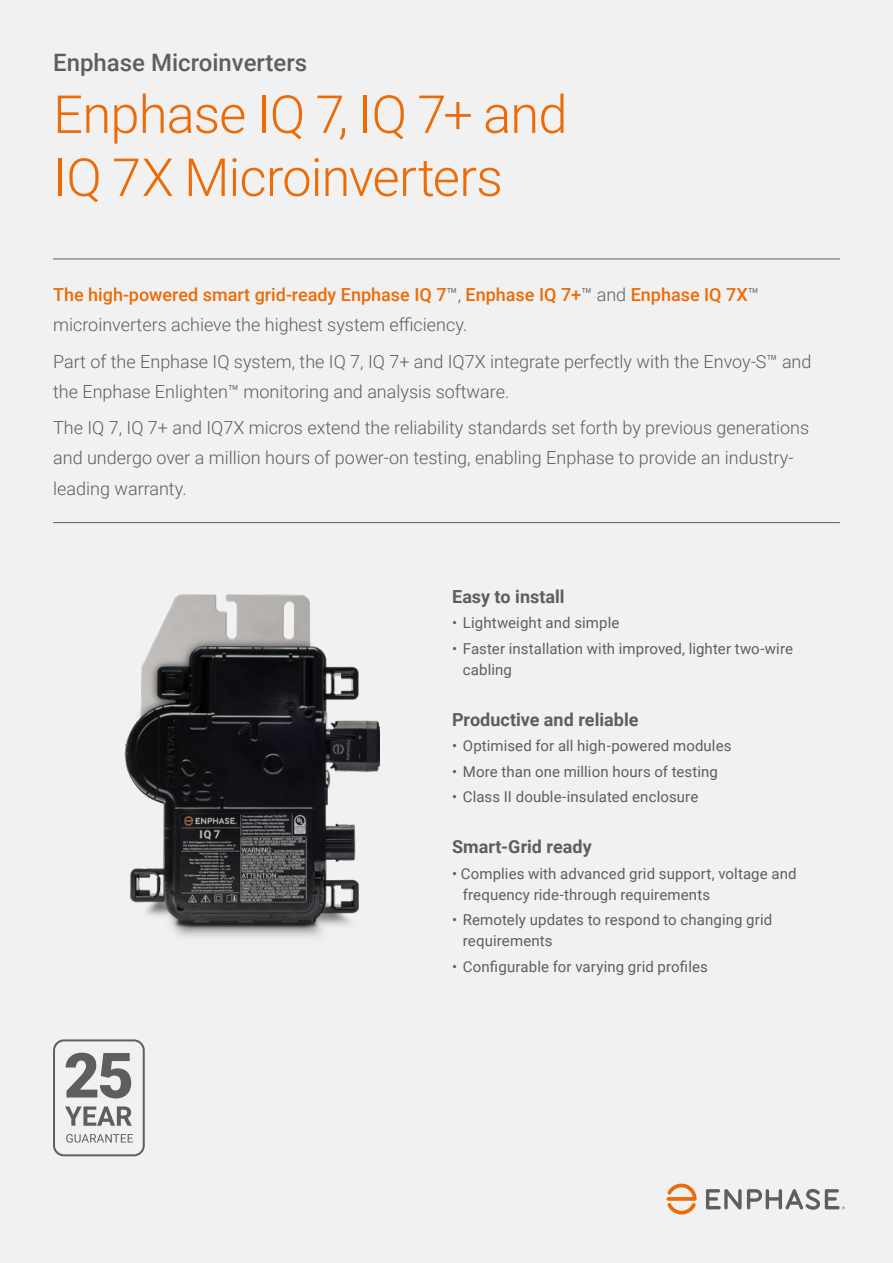
<style>
.page{position:relative;width:893px;height:1263px;background:#f1f1f1}
.page>*{position:absolute;margin:0;border:0;box-sizing:border-box;transform-origin:0 0}
.t1{font:300 52.5px/63px "Roboto";letter-spacing:-.015em;color:#ed6b06}
.t2{font:500 24px "Roboto";color:#5f5e5e}
.t3{font:300 18px/30px "Roboto";color:#5f5e5e}
.t4{font:500 18px/30px "Roboto";color:#ed6b06}
.t5{font:700 18px "Roboto";color:#5f5e5e}
.t6{font:15px/21px "Roboto";letter-spacing:.005em;color:#5f5e5e}
.s1{font-weight:300;color:#5f5e5e}
</style>
<div class="page">
<hr style="left:53px;top:259px;width:787px;height:1px;background:#5f5e5e">
<hr style="left:53px;top:522px;width:787px;height:1px;background:#5f5e5e">
<img style="left:124px;top:594px;width:256px;height:343px">
<svg style="left:53px;top:1039px;width:92px;height:117px"></svg>
<svg style="left:666px;top:1183px;width:31px;height:31px"></svg>
<svg style="left:706px;top:1189px;width:139px;height:21px"></svg>
<h2 class="t2" style="left:53px;top:46px;width:256px">Enphase Microinverters</h2>
<h1 class="t1" style="left:53px;top:81px;width:516px">Enphase IQ 7, IQ 7+ and<br>IQ 7X Microinverters</h1>
<p class="t4" style="left:53px;top:279px;width:707px">The high-powered smart grid-ready Enphase IQ 7<span class="s1">™,</span> Enphase IQ 7+<span class="s1">™ and</span> Enphase IQ 7X<span class="s1">™ microinverters achieve the highest system efficiency.</span></p>
<p class="t3" style="left:53px;top:346px;width:760px">Part of the Enphase IQ system, the IQ 7, IQ 7+ and IQ7X integrate perfectly with the Envoy-S™ and the Enphase Enlighten™ monitoring and analysis software.</p>
<p class="t3" style="left:53px;top:412px;width:758px">The IQ 7, IQ 7+ and IQ7X micros extend the reliability standards set forth by previous generations and undergo over a million hours of power-on testing, enabling Enphase to provide an industry&shy;leading warranty.</p>
<p class="t5" style="left:452px;top:584px;width:114px">Easy to install</p>
<p class="t6" style="left:452px;top:612px;width:169px">• Lightweight and simple</p>
<p class="t6" style="left:463px;top:637px;width:332px;text-indent:-11px">• Faster installation with improved, lighter two-wire cabling</p>
<p class="t5" style="left:452px;top:707px;width:188px">Productive and reliable</p>
<p class="t6" style="left:452px;top:735px;width:281px">• Optimised for all high-powered modules</p>
<p class="t6" style="left:452px;top:760px;width:267px">• More than one million hours of testing</p>
<p class="t6" style="left:452px;top:786px;width:248px">• Class II double-insulated enclosure</p>
<p class="t5" style="left:452px;top:834px;width:141px">Smart-Grid ready</p>
<p class="t6" style="left:463px;top:862px;width:335px;text-indent:-11px">• Complies with advanced grid support, voltage and frequency ride-through requirements</p>
<p class="t6" style="left:463px;top:909px;width:311px;text-indent:-11px">• Remotely updates to respond to changing grid requirements</p>
<p class="t6" style="left:452px;top:955px;width:257px">• Configurable for varying grid profiles</p>
</div>
